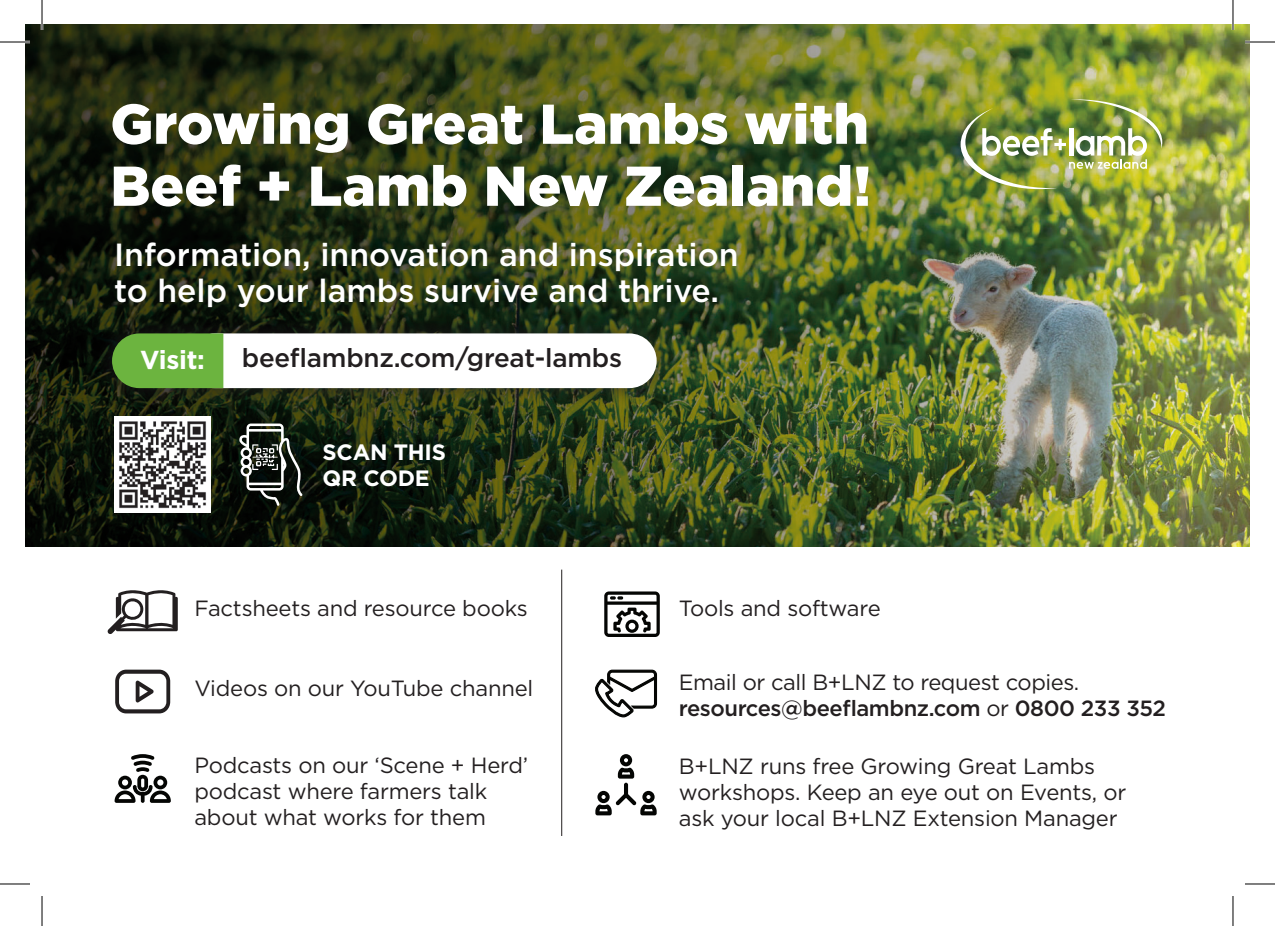
<style>
.page{position:relative;width:1275px;height:926px;background:#fff}
.page>*{position:absolute;margin:0;border:0;box-sizing:border-box;transform-origin:0 0}
.t1{font:900 56px/62px "Gotham";color:#fff}
.t2{font:500 32px/36px "Gotham";color:#fff}
.t3{font:500 26px "Gotham";letter-spacing:-.01em;color:#231f20}
.t4{font:700 26px "Gotham";letter-spacing:-.01em;color:#fff}
.t5{font:700 22.2px/25.6px "Gotham";letter-spacing:-.01em;color:#fff}
.t6{font:22px/26px "Gotham";letter-spacing:-.01em;color:#231f20}
.s1{font-weight:500}
</style>
<div class="page">
<img style="left:25px;top:25px;width:1225px;height:522px">
<img style="left:960px;top:99px;width:202px;height:90px">
<div style="left:94px;top:314px;width:581px;height:93px;background:#231f20;opacity:.75"></div>
<div style="left:187px;top:333px;width:469px;height:55px;background:#fff;border-radius:27px"></div>
<svg style="left:112px;top:333px;width:111px;height:55px"></svg>
<svg style="left:107px;top:590px;width:71px;height:44px"></svg>
<svg style="left:115px;top:754px;width:56px;height:49px"></svg>
<svg style="left:595px;top:669px;width:62px;height:49px"></svg>
<hr style="left:561px;top:570px;width:1px;height:266px;background:#231f20">
<img style="left:115px;top:417px;width:96px;height:96px">
<svg style="left:115px;top:670px;width:55px;height:43px"></svg>
<svg style="left:604px;top:591px;width:56px;height:46px"></svg>
<svg style="left:595px;top:754px;width:61px;height:61px"></svg>
<svg style="left:239px;top:423px;width:63px;height:83px"></svg>
<hr style="left:0;top:41px;width:30px;height:2px;background:#fff">
<hr style="left:1245px;top:41px;width:30px;height:2px;background:#fff">
<hr style="left:41px;top:0;width:2px;height:30px;background:#fff">
<hr style="left:1231px;top:0;width:3px;height:30px;background:#fff">
<hr style="left:0;top:42px;width:30px;height:1px;background:#000">
<hr style="left:1245px;top:42px;width:30px;height:1px;background:#000">
<hr style="left:0;top:884px;width:30px;height:1px;background:#000">
<hr style="left:1245px;top:884px;width:30px;height:1px;background:#000">
<hr style="left:42px;top:0;width:1px;height:30px;background:#000">
<hr style="left:42px;top:896px;width:1px;height:30px;background:#000">
<hr style="left:1232px;top:0;width:1px;height:30px;background:#000">
<hr style="left:1232px;top:896px;width:1px;height:30px;background:#000">
<h1 class="t1" style="left:110px;top:92px;width:762px">Growing Great Lambs with<br>Beef + Lamb New Zealand!</h1>
<h2 class="t2" style="left:114px;top:236px;width:626px">Information, innovation and inspiration to help your lambs survive and thrive.</h2>
<p class="t4" style="left:140px;top:342px;width:66px">Visit:</p>
<p class="t3" style="left:242px;top:341px;width:382px">beeflambnz.com/great-lambs</p>
<p class="t5" style="left:322px;top:439px;width:125px">SCAN THIS<br>QR CODE</p>
<p class="t6" style="left:194px;top:595px;width:335px">Factsheets and resource books</p>
<p class="t6" style="left:679px;top:595px;width:203px">Tools and software</p>
<p class="t6" style="left:194px;top:675px;width:340px">Videos on our YouTube channel</p>
<p class="t6" style="left:679px;top:669px;width:488px">Email or call B+LNZ to request copies. <span class="s1">resources@beeflambnz.com</span> or <span class="s1">0800 233 352</span></p>
<p class="t6" style="left:194px;top:752px;width:335px">Podcasts on our ‘Scene + Herd’ podcast where farmers talk about what works for them</p>
<p class="t6" style="left:679px;top:753px;width:449px">B+LNZ runs free Growing Great Lambs workshops. Keep an eye out on Events, or ask your local B+LNZ Extension Manager</p>
</div>
